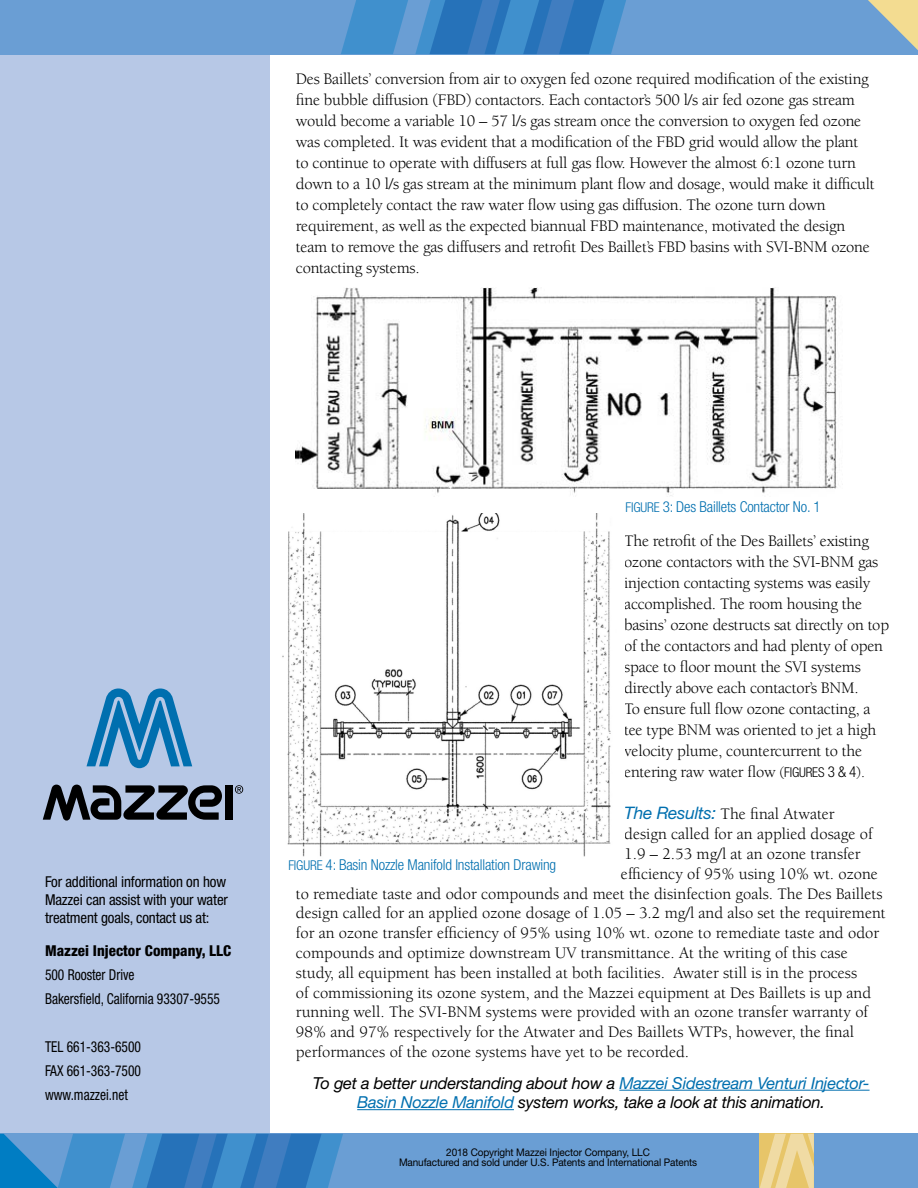
<style>
.page{position:relative;width:918px;height:1188px;background:#fff}
.page>*{position:absolute;margin:0;border:0;box-sizing:border-box;transform-origin:0 0}
.t1{font:16.5px/21px "Berkeley Std";letter-spacing:-.015em;color:#000}
.t2{font:italic 16.5px/19.5px "Helvetica Neue LT Std";letter-spacing:-.015em;color:#000;text-align:center}
.t3{font:condensed 15px/24px "Helvetica Neue LT Std";color:#000;scale:.9 1}
.t4{font:condensed 15px/18px "Helvetica Neue LT Std";color:#000;text-align:justify}
.t5{font:300 condensed 15px "Helvetica Neue LT Std";letter-spacing:-.01em;color:#006faf}
.t6{font:800 condensed 15px "Helvetica Neue LT Std";color:#000}
.t7{font:10.5px/10.5px "Helvetica Neue LT Std";letter-spacing:-.01em;color:#000;text-align:center;scale:.95 1}
.s1{font-size:13.5px}
.s2{font-size:15px}
.s3{font-family:"Helvetica Neue LT Std";font-weight:300;font-stretch:condensed;font-size:13.5px}
.s4{font-family:"Helvetica Neue LT Std";font-weight:300;font-stretch:condensed;font-size:15px}
.s5{font-family:"Helvetica Neue LT Std";font-style:italic;font-size:17.25px;color:#006faf}
.s6{color:#006faf}
</style>
<div class="page">
<div style="left:0;top:0;width:270px;height:1188px;background:#b7c8e6"></div>
<div style="left:0;top:0;width:918px;height:54px;background:#6a9ed4"></div>
<div style="left:0;top:1134px;width:918px;height:54px;background:#6a9ed4"></div>
<svg style="left:760px;top:1134px;width:54px;height:54px"></svg>
<svg style="left:341px;top:0;width:285px;height:54px"></svg>
<svg style="left:868px;top:0;width:50px;height:50px"></svg>
<svg style="left:0;top:1134px;width:343px;height:54px"></svg>
<svg style="left:87px;top:689px;width:105px;height:79px"></svg>
<div style="left:225px;top:785px;width:7px;height:35px;background:#000"></div>
<svg style="left:43px;top:785px;width:179px;height:36px"></svg>
<svg style="left:235px;top:785px;width:8px;height:9px"></svg>
<img style="left:282px;top:513px;width:329px;height:344px">
<img style="left:296px;top:287px;width:541px;height:209px">
<hr style="left:619px;top:1090px;width:251px;height:1px;background:#006faf">
<hr style="left:357px;top:1109px;width:157px;height:1px;background:#006faf">
<p class="t1" style="left:296px;top:69px;width:580px">Des Baillets’ conversion from air to oxygen fed ozone required modification of the existing fine bubble diffusion (FBD) contactors. Each contactor’s 500 l/s air fed ozone gas stream would become a variable 10 – 57 l/s gas stream once the conversion to oxygen fed ozone was completed. It was evident that a modification of the FBD grid would allow the plant to continue to operate with diffusers at full gas flow. However the almost 6:1 ozone turn down to a 10 l/s gas stream at the minimum plant flow and dosage, would make it difficult to completely contact the raw water flow using gas diffusion. The ozone turn down requirement, as well as the expected biannual FBD maintenance, motivated the design team to remove the gas diffusers and retrofit Des Baillet’s FBD basins with SVI-BNM ozone contacting systems.</p>
<p class="t4" style="left:45px;top:873px;width:184px">For additional information on how Mazzei can assist with your water treatment goals, contact us at:</p>
<p class="t6" style="left:45px;top:941px;width:188px">Mazzei Injector Company, LLC</p>
<p class="t3" style="left:45px;top:963px;width:196px">500 Rooster Drive<br>Bakersfield, California 93307-9555</p>
<p class="t3" style="left:45px;top:1035px;width:108px;text-align:justify">TEL 661-363-6500<br>FAX 661-363-7500 www.mazzei.net</p>
<p class="t5" style="left:626px;top:498px;width:197px"><span class="s1">FIGURE</span> 3: Des Baillets Contactor No. 1</p>
<p class="t1" style="left:624px;top:531px;width:266px">The retrofit of the Des Baillets’ existing ozone contactors with the SVI-BNM gas injection contacting systems was easily accomplished. The room housing the basins’ ozone destructs sat directly on top of the contactors and had plenty of open space to floor mount the SVI systems directly above each contactor’s BNM.<br>To ensure full flow ozone contacting, a tee type BNM was oriented to jet a high velocity plume, countercurrent to the entering raw water flow <span class="s2">(</span><span class="s3">FIGURES</span> <span class="s4">3 &amp; 4</span><span class="s2">).</span></p>
<p class="t1" style="left:624px;top:804px;width:212px"><span class="s5">The Results:</span> The final Atwater</p>
<p class="t1" style="left:624px;top:824px;width:250px">design called for an applied dosage of</p>
<p class="t1" style="left:624px;top:844px;width:238px">1.9 – 2.53 mg/l at an ozone transfer</p>
<p class="t1" style="left:621px;top:863px;width:258px">efficiency of 95% using 10% wt. ozone</p>
<p class="t1" style="left:296px;top:883px;width:588px">to remediate taste and odor compounds and meet the disinfection goals. The Des Baillets</p>
<p class="t1" style="left:296px;top:903px;width:591px">design called for an applied ozone dosage of 1.05 – 3.2 mg/l and also set the requirement</p>
<p class="t1" style="left:296px;top:923px;width:585px">for an ozone transfer efficiency of 95% using 10% wt. ozone to remediate taste and odor</p>
<p class="t1" style="left:296px;top:943px;width:553px">compounds and optimize downstream UV transmittance. At the writing of this case</p>
<p class="t1" style="left:296px;top:962px;width:563px">study, all equipment has been installed at both facilities. Awater still is in the process</p>
<p class="t1" style="left:296px;top:982px;width:577px">of commissioning its ozone system, and the Mazzei equipment at Des Baillets is up and</p>
<p class="t1" style="left:296px;top:1002px;width:574px">running well. The SVI-BNM systems were provided with an ozone transfer warranty of</p>
<p class="t1" style="left:296px;top:1022px;width:560px">98% and 97% respectively for the Atwater and Des Baillets WTPs, however, the final</p>
<p class="t1" style="left:296px;top:1042px;width:395px">performances of the ozone systems have yet to be recorded.</p>
<p class="t5" style="left:288px;top:856px;width:269px"><span class="s1">FIGURE</span> 4: Basin Nozzle Manifold Installation Drawing</p>
<p class="t2" style="left:313px;top:1073px;width:558px">To get a better understanding about how a <span class="s6">Mazzei Sidestream Venturi Injector-<br>Basin Nozzle Manifold</span> system works, take a look at this animation.</p>
<p class="t7" style="left:399px;top:1146px;width:315px">2018 Copyright Mazzei Injector Company, LLC<br>Manufactured and sold under U.S. Patents and International Patents</p>
</div>
